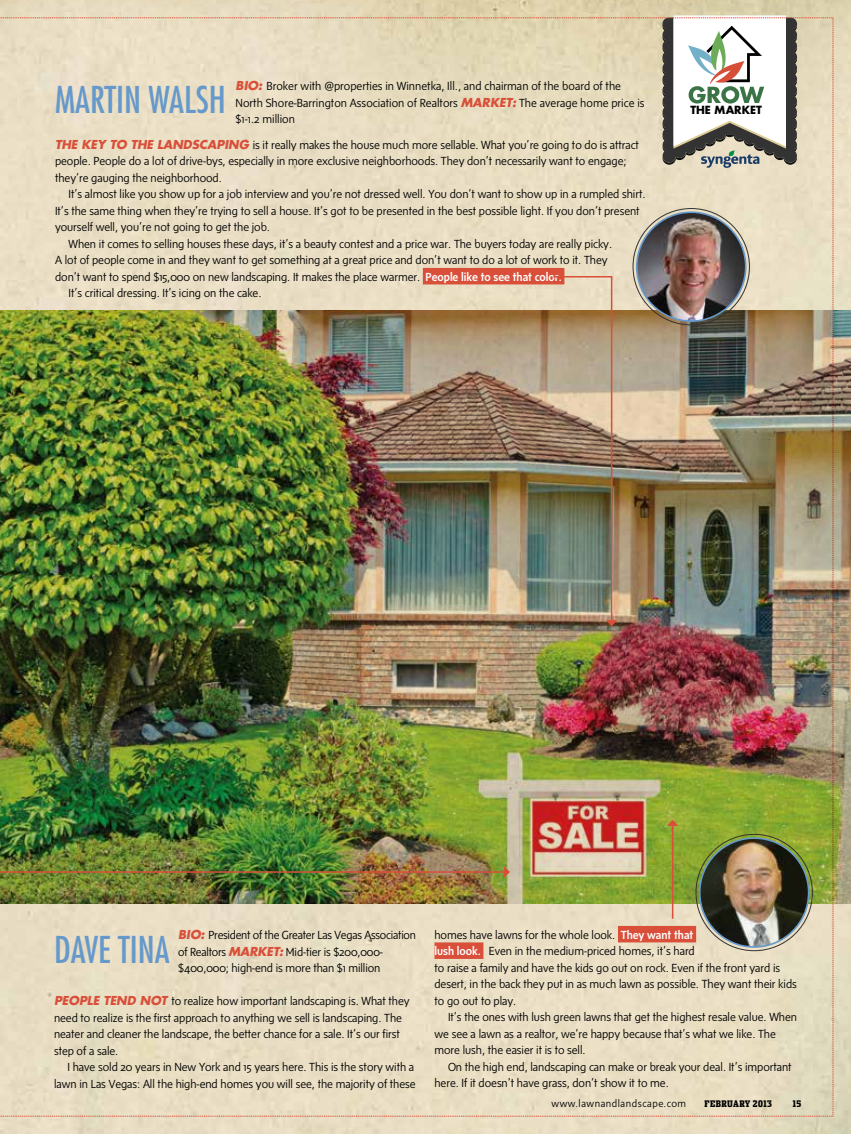
<style>
.page{position:relative;width:851px;height:1134px;background:#fff}
.page>*{position:absolute;margin:0;border:0;box-sizing:border-box;transform-origin:0 0}
.t1{font:condensed 36px "Futura";color:#6699cb}
.t2{font:300 12px/16.5px "Sense";letter-spacing:-.005em;color:#000}
.t3{font:700 10.95px "Futura";color:#000}
.t4{font:300 10.5px "Sense";letter-spacing:.05em;color:#000}
.t5{font:900 9px "Dispatch Comp";letter-spacing:.05em;color:#000}
.s1{font-family:"Futura";font-weight:700;font-style:italic;color:#d94f39}
.s2{font-weight:500;color:#fff}
</style>
<div class="page">
<img style="left:0;top:0;width:850px;height:1134px">
<img style="left:833px;top:311px;width:17px;height:592px">
<img style="left:0;top:15px;width:833px;height:1102px">
<p class="t2" style="left:235px;top:78px;width:410px"><span class="s1">BIO:</span> Broker with @properties in Winnetka, Ill., and chairman of the board of the<br>North Shore-Barrington Association of Realtors <span class="s1">MARKET:</span> The average home price is $1-1.2 million</p>
<p class="t2" style="left:55px;top:136px;width:585px"><span class="s1">THE KEY TO THE LANDSCAPING</span> is it really makes the house much more sellable. What you’re going to do is attract people. People do a lot of drive-bys, especially in more exclusive neighborhoods. They don’t necessarily want to engage; they’re gauging the neighborhood.</p>
<p class="t2" style="left:69px;top:186px;width:578px">It’s almost like you show up for a job interview and you’re not dressed well. You don’t want to show up in a rumpled shirt.</p>
<p class="t2" style="left:55px;top:202px;width:586px">It’s the same thing when they’re trying to sell a house. It’s got to be presented in the best possible light. If you don’t present</p>
<p class="t2" style="left:55px;top:219px;width:216px">yourself well, you’re not going to get the job.</p>
<p class="t2" style="left:69px;top:235px;width:545px">When it comes to selling houses these days, it’s a beauty contest and a price war. The buyers today are really picky.</p>
<p class="t2" style="left:55px;top:252px;width:554px">A lot of people come in and they want to get something at a great price and don’t want to do a lot of work to it. They</p>
<p class="t2" style="left:55px;top:268px;width:508px">don’t want to spend $15,000 on new landscaping. It makes the place warmer. <span class="s2">People like to see that color.</span></p>
<p class="t2" style="left:69px;top:285px;width:194px">It’s critical dressing. It’s icing on the cake.</p>
<h1 class="t1" style="left:55px;top:77px;width:172px">MARTIN WALSH</h1>
<p class="t3" style="left:690px;top:102px;width:73px">THE MARKET</p>
<p class="t2" style="left:178px;top:926px;width:239px"><span class="s1">BIO:</span> President of the Greater Las Vegas Association of Realtors <span class="s1">MARKET:</span> Mid-tier is $200,000- $400,000; high-end is more than $1 million</p>
<p class="t2" style="left:54px;top:992px;width:357px"><span class="s1">PEOPLE TEND NOT</span> to realize how important landscaping is. What they need to realize is the first approach to anything we sell is landscaping. The neater and cleaner the landscape, the better chance for a sale. It’s our first step of a sale.</p>
<p class="t2" style="left:54px;top:1058px;width:363px;text-align:right">I have sold 20 years in New York and 15 years here. This is the story with a lawn in Las Vegas: All the high-end homes you will see, the majority of these</p>
<h1 class="t1" style="left:54px;top:927px;width:117px">DAVE TINA</h1>
<p class="t2" style="left:434px;top:926px;width:364px">homes have lawns for the whole look. <span class="s2">They want that<br>lush look.</span> Even in the medium-priced homes, it’s hard<br>to raise a family and have the kids go out on rock. Even if the front yard is desert, in the back they put in as much lawn as possible. They want their kids to go out to play.</p>
<p class="t2" style="left:434px;top:1009px;width:364px;text-indent:14px">It’s the ones with lush green lawns that get the highest resale value. When we see a lawn as a realtor, we’re happy because that’s what we like. The more lush, the easier it is to sell.</p>
<p class="t2" style="left:434px;top:1058px;width:359px;text-indent:14px">On the high end, landscaping can make or break your deal. It’s important here. If it doesn’t have grass, don’t show it to me.</p>
<p class="t4" style="left:551px;top:1097px;width:136px">www.lawnandlandscape.com</p>
<p class="t5" style="left:704px;top:1098px;width:69px">FEBRUARY 2013</p>
<p class="t5" style="left:793px;top:1098px;width:10px">15</p>
</div>
